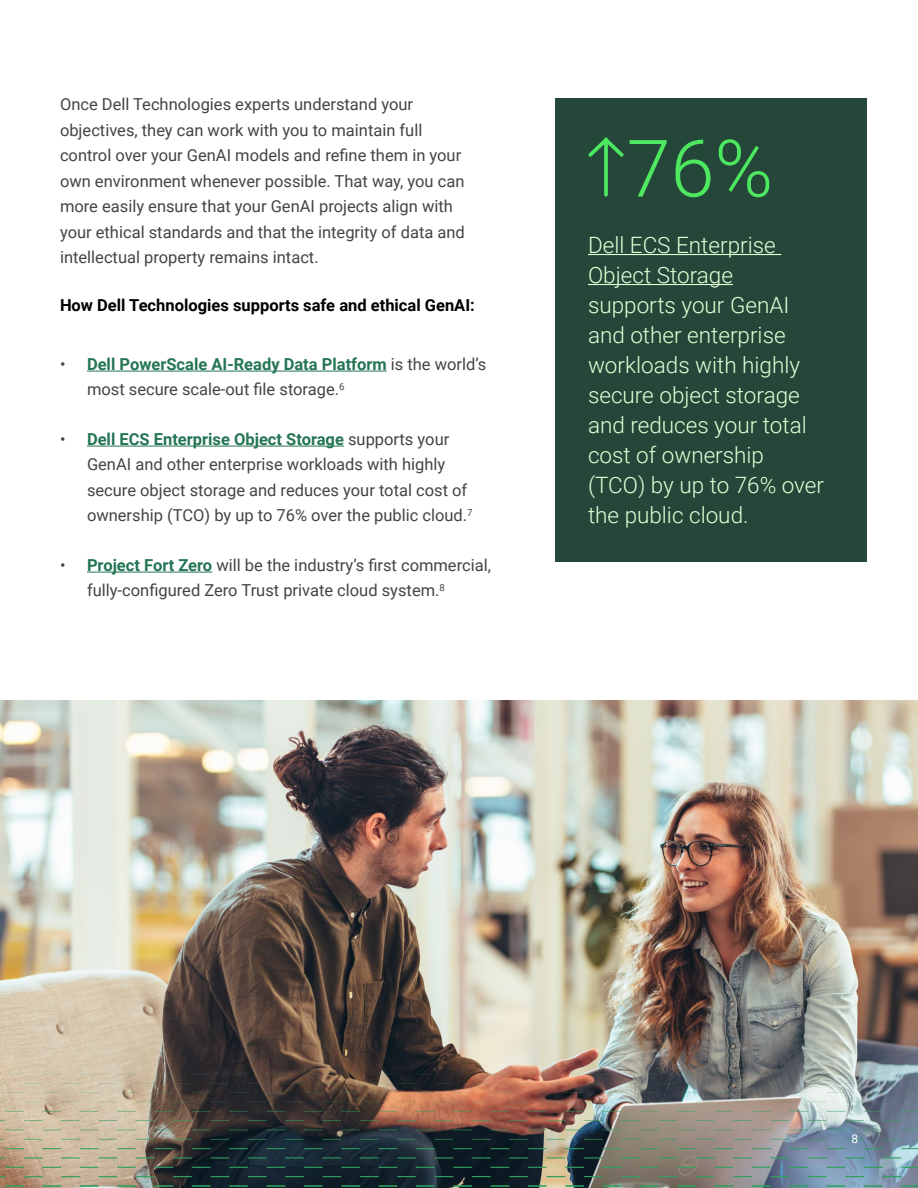
<style>
.page{position:relative;width:918px;height:1188px;background:#fff}
.page>*{position:absolute;margin:0;border:0;box-sizing:border-box;transform-origin:0 0}
.Pop-Out_Metric{font:300 79.35px "Roboto";color:#4ee760}
.Pop-Out_Metric_copy{font:300 22.5px/30px "Roboto";color:#e4ffd6}
.Body{font:16.5px/25.5px "Roboto";color:#444}
.Section_title{font:700 16.5px "Roboto";color:#000}
.t1{font:12px "Roboto";color:#fff}
.s1{font-weight:700;color:#247554}
</style>
<div class="page">
<hr style="left:87px;top:371px;width:300px;height:1px;background:#247554">
<hr style="left:87px;top:446px;width:257px;height:1px;background:#247554">
<hr style="left:87px;top:572px;width:125px;height:1px;background:#247554">
<div style="left:555px;top:98px;width:312px;height:463px;background:#244739"></div>
<svg style="left:588px;top:137px;width:36px;height:20px"></svg>
<svg style="left:604px;top:139px;width:4px;height:56px"></svg>
<hr style="left:588px;top:254px;width:193px;height:1px;background:#e4ffd6">
<hr style="left:588px;top:284px;width:145px;height:1px;background:#e4ffd6">
<img style="left:0;top:700px;width:918px;height:374px">
<img style="left:0;top:1074px;width:472px;height:114px">
<img style="left:472px;top:1074px;width:446px;height:114px">
<p class="Body" style="left:60px;top:91px;width:406px">Once Dell Technologies experts understand your objectives, they can work with you to maintain full control over your GenAI models and refine them in your own environment whenever possible. That way, you can more easily ensure that your GenAI projects align with your ethical standards and that the integrity of data and intellectual property remains intact.</p>
<h4 class="Section_title" style="left:60px;top:294px;width:416px">How Dell Technologies supports safe and ethical GenAI:</h4>
<p class="Body" style="left:87px;top:351px;width:401px;text-indent:-27px">• <span class="s1">Dell PowerScale AI-Ready Data Platform</span> is the world’s most secure scale-out file storage.<sup>6</sup></p>
<p class="Body" style="left:87px;top:426px;width:387px;text-indent:-27px">• <span class="s1">Dell ECS Enterprise Object Storage</span> supports your GenAI and other enterprise workloads with highly secure object storage and reduces your total cost of ownership (TCO) by up to 76% over the public cloud.<sup>7</sup></p>
<p class="Body" style="left:87px;top:552px;width:406px;text-indent:-27px">• <span class="s1">Project Fort Zero</span> will be the industry’s first commercial, fully-configured Zero Trust private cloud system.<sup>8</sup></p>
<p class="Pop-Out_Metric" style="left:627px;top:113px;width:148px">76%</p>
<p class="Pop-Out_Metric_copy" style="left:588px;top:229px;width:238px">Dell ECS Enterprise<br>Object Storage supports your GenAI and other enterprise workloads with highly secure object storage and reduces your total cost of ownership (TCO) by up to 76% over the public cloud.</p>
<p class="t1" style="left:852px;top:1130px;width:8px">8</p>
</div>
